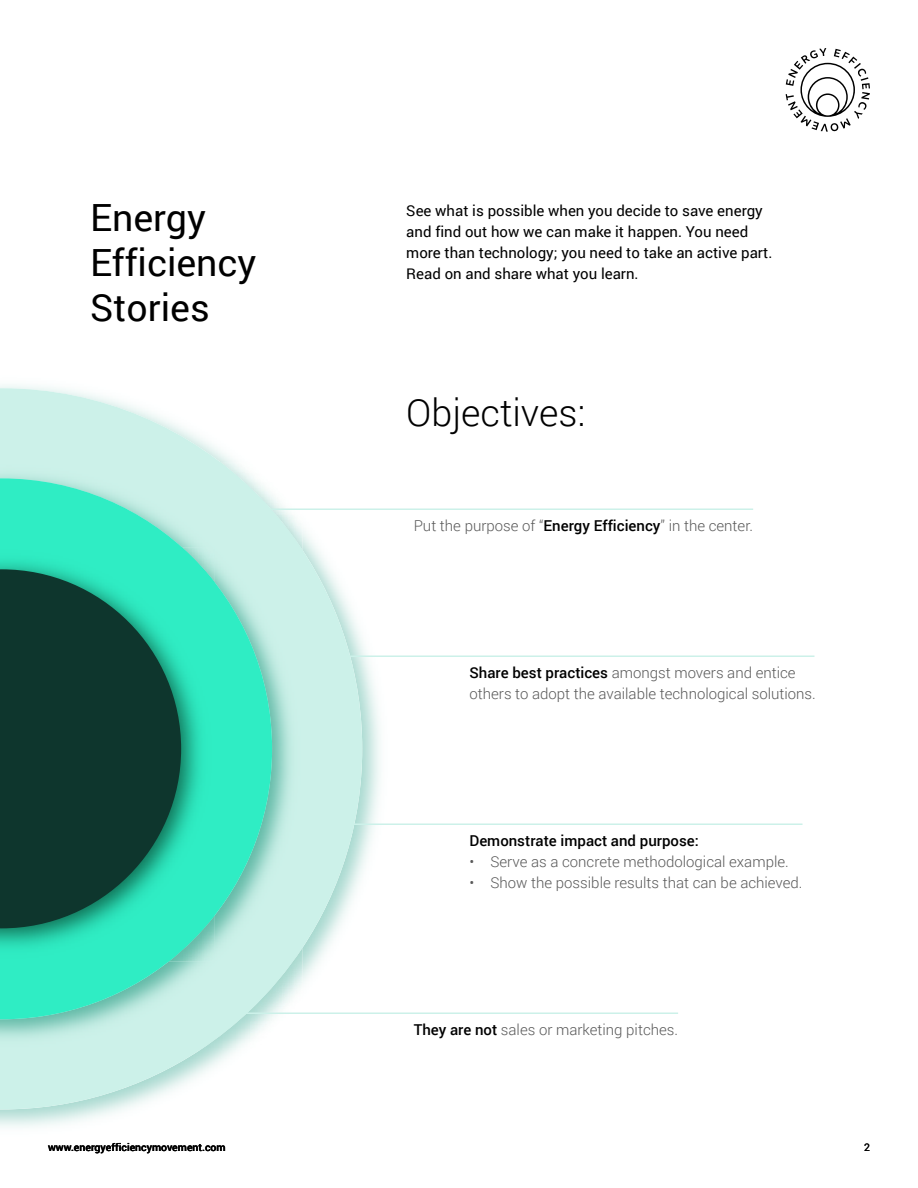
<style>
.page{position:relative;width:918px;height:1188px;background:#fff}
.page>*{position:absolute;margin:0;border:0;box-sizing:border-box;transform-origin:0 0}
.t1{font:37.5px/45px "Roboto";color:#000}
.t2{font:300 37.5px "Roboto";color:#000}
.t3{font:300 15px/21px "Roboto";color:#595959}
.t4{font:15px/21px "Roboto";color:#000}
.t5{font:500 15px "Roboto";color:#000}
.t6{font:500 10.5px "Roboto";color:#000}
.t7{font:10.5px "Roboto";color:#000}
.s1{font-weight:500;color:#000}
</style>
<div class="page">
<svg style="left:786px;top:48px;width:84px;height:84px"></svg>
<svg style="left:0;top:388px;width:362px;height:721px"></svg>
<img style="left:0;top:462px;width:303px;height:588px">
<svg style="left:0;top:478px;width:272px;height:541px;background:#76ead1"></svg>
<img style="left:0;top:548px;width:214px;height:414px">
<svg style="left:0;top:569px;width:181px;height:359px;background:#135748"></svg>
<hr style="left:212px;top:508px;width:541px;height:2px;background:#ccf1e9">
<hr style="left:291px;top:656px;width:523px;height:1px;background:#ccf1e9">
<hr style="left:315px;top:824px;width:487px;height:1px;background:#ccf1e9">
<hr style="left:217px;top:1012px;width:461px;height:2px;background:#ccf1e9">
<h1 class="t1" style="left:90px;top:193px;width:168px">Energy<br>Efficiency<br>Stories</h1>
<p class="t4" style="left:406px;top:200px;width:368px">See what is possible when you decide to save energy and find out how we can make it happen. You need more than technology; you need to take an active part.<br>Read on and share what you learn.</p>
<h1 class="t2" style="left:406px;top:387px;width:181px">Objectives:</h1>
<p class="t3" style="left:414px;top:515px;width:341px">Put the purpose of “<span class="s1">Energy Efficiency</span>” in the center.</p>
<p class="t3" style="left:470px;top:662px;width:348px"><span class="s1">Share best practices</span> amongst movers and entice others to adopt the available technological solutions.</p>
<p class="t5" style="left:470px;top:830px;width:231px">Demonstrate impact and purpose:</p>
<p class="t3" style="left:470px;top:851px;width:321px">• Serve as a concrete methodological example.</p>
<p class="t3" style="left:470px;top:872px;width:334px">• Show the possible results that can be achieved.</p>
<p class="t3" style="left:414px;top:1019px;width:266px"><span class="s1">They are not</span> sales or marketing pitches.</p>
<p class="t6" style="left:48px;top:1140px;width:179px">www.energyefficiencymovement.com</p>
<p class="t7" style="left:864px;top:1140px;width:7px">2</p>
</div>
